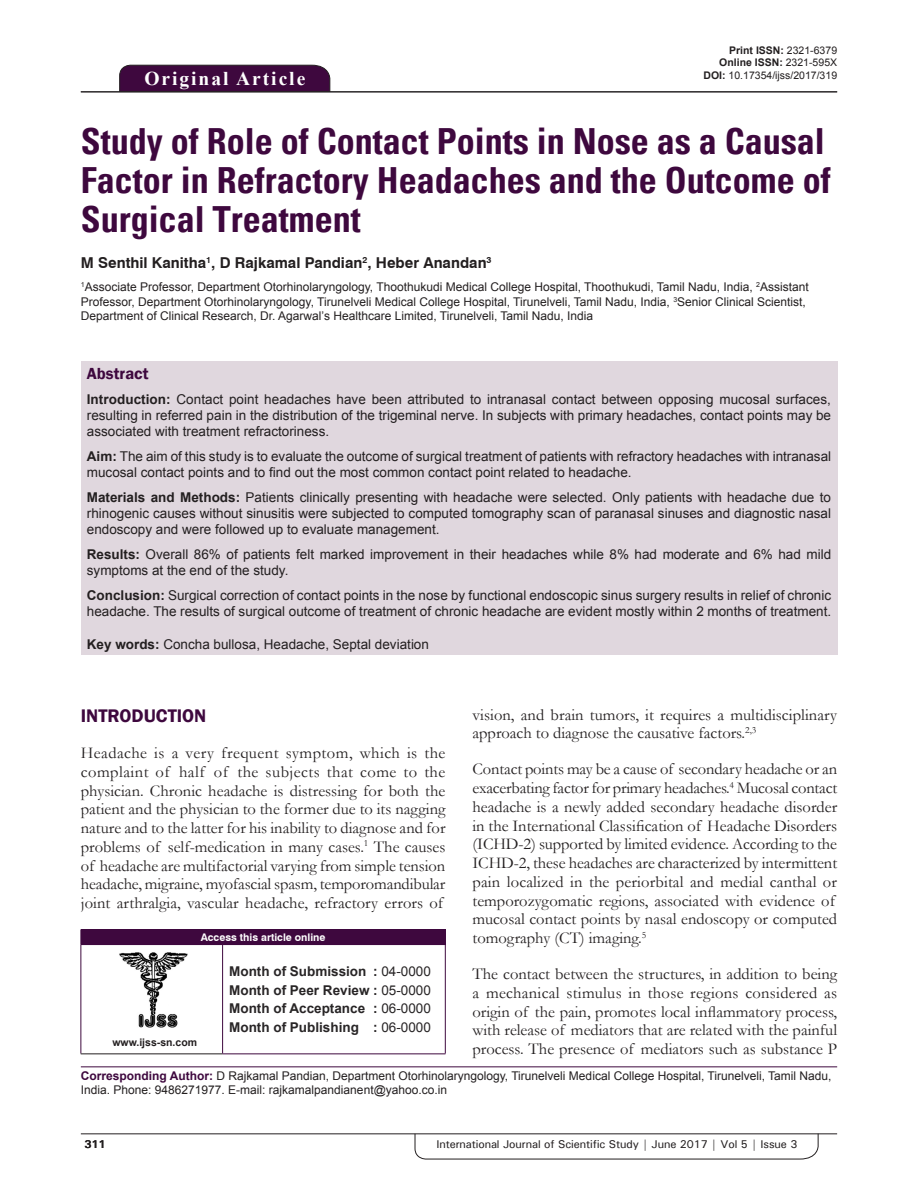
<style>
.page{position:relative;width:918px;height:1188px;background:#fff}
.page>*{position:absolute;margin:0;border:0;box-sizing:border-box;transform-origin:0 0}
.AT{font:700 condensed 36px/39px "Univers";color:#3e083e}
.AH{font:700 19.5px "Times New Roman";letter-spacing:.1em;color:#fff}
.t1{font:600 18.75px "Franklin Gothic";color:#3e083e}
.TX{font:16.5px/18.8px "Garamond";color:#231f20}
.ABSH{font:600 16.5px "Franklin Gothic";color:#3e083e}
.AU{font:700 15px "Swiss 721 BT";color:#231f20}
.ABS{font:13.5px/16.2px "Arial";color:#231f20}
.HIS{font:700 13.5px/18.8px "Arial";color:#282526;text-align:justify}
.KWD{font:13.5px "Arial";color:#231f20}
.AFF{font:12px/14.4px "Arial";color:#231f20}
.ADD{font:12px/14.4px "Arial";color:#231f20}
.RF{font:500 11.25px "Univers";letter-spacing:-.01em;color:#231f20}
.t2{font:700 11.25px "Univers";color:#231f20}
.DOI{font:700 10.5px "Arial";color:#231f20}
.DOI-2{font:10.5px "Arial";color:#231f20}
.AAO{font:700 10.5px "Swiss 721 BT";color:#fff}
.Web{font:700 10.5px "Arial";color:#231f20}
.s1{font-weight:400}
.s2{font-weight:700}
.s3{font-weight:700;color:#3e083e}
</style>
<div class="page">
<svg style="left:415px;top:1133px;width:404px;height:26px"></svg>
<hr style="left:81px;top:1134px;width:756px;height:1px;background:#231f20">
<div style="left:119px;top:65px;width:211px;height:26px;background:#3e083e"></div>
<hr style="left:81px;top:91px;width:756px;height:1px;background:#231f20">
<div style="left:81px;top:361px;width:756px;height:294px;background:#e0d7de"></div>
<img style="left:119px;top:952px;width:69px;height:76px">
<div style="left:81px;top:929px;width:364px;height:16px;background:#3e083e"></div>
<svg style="left:445px;top:929px;width:1px;height:15px"></svg>
<hr style="left:81px;top:945px;width:1px;height:108px;background:#3e083e">
<hr style="left:81px;top:1053px;width:142px;height:1px;background:#231f20">
<hr style="left:223px;top:944px;width:223px;height:1px;background:#3e083e">
<hr style="left:222px;top:945px;width:1px;height:108px;background:#3e083e">
<hr style="left:445px;top:945px;width:1px;height:108px;background:#3e083e">
<hr style="left:223px;top:1053px;width:223px;height:1px;background:#3e083e">
<hr style="left:81px;top:1066px;width:756px;height:1px;background:#3e083e">
<p class="AH" style="left:144px;top:64px;width:162px">Original Article</p>
<p class="DOI" style="left:729px;top:42px;width:109px">Print ISSN: <span class="s1">2321-6379</span></p>
<p class="DOI" style="left:719px;top:55px;width:119px">Online ISSN: <span class="s1">2321-595X</span></p>
<p class="DOI-2" style="left:704px;top:68px;width:135px"><span class="s2">DOI:</span> 10.17354/ijss/2017/319</p>
<p class="AT" style="left:81px;top:122px;width:751px">Study of Role of Contact Points in Nose as a Causal<br>Factor in Refractory Headaches and the Outcome of<br>Surgical Treatment</p>
<p class="AU" style="left:81px;top:252px;width:412px">M Senthil Kanitha<sup>1</sup>, D Rajkamal Pandian<sup>2</sup>, Heber Anandan<sup>3</sup></p>
<p class="AFF" style="left:81px;top:280px;width:729px"><sup>1</sup>Associate Professor, Department Otorhinolaryngology, Thoothukudi Medical College Hospital, Thoothukudi, Tamil Nadu, India, <sup>2</sup>Assistant<br>Professor, Department Otorhinolaryngology, Tirunelveli Medical College Hospital, Tirunelveli, Tamil Nadu, India, <sup>3</sup>Senior Clinical Scientist,<br>Department of Clinical Research, Dr. Agarwal’s Healthcare Limited, Tirunelveli, Tamil Nadu, India</p>
<p class="ABSH" style="left:87px;top:363px;width:63px">Abstract</p>
<p class="ABS" style="left:87px;top:391px;width:746px;text-align:justify"><span class="s2">Introduction:</span> Contact point headaches have been attributed to intranasal contact between opposing mucosal surfaces, resulting in referred pain in the distribution of the trigeminal nerve. In subjects with primary headaches, contact points may be associated with treatment refractoriness.</p>
<p class="ABS" style="left:87px;top:448px;width:746px"><span class="s2">Aim:</span> The aim of this study is to evaluate the outcome of surgical treatment of patients with refractory headaches with intranasal mucosal contact points and to find out the most common contact point related to headache.</p>
<p class="ABS" style="left:87px;top:489px;width:746px;text-align:justify"><span class="s2">Materials and Methods:</span> Patients clinically presenting with headache were selected. Only patients with headache due to rhinogenic causes without sinusitis were subjected to computed tomography scan of paranasal sinuses and diagnostic nasal endoscopy and were followed up to evaluate management.</p>
<p class="ABS" style="left:87px;top:546px;width:746px"><span class="s2">Results:</span> Overall 86% of patients felt marked improvement in their headaches while 8% had moderate and 6% had mild symptoms at the end of the study.</p>
<p class="ABS" style="left:87px;top:587px;width:746px"><span class="s2">Conclusion:</span> Surgical correction of contact points in the nose by functional endoscopic sinus surgery results in relief of chronic headache. The results of surgical outcome of treatment of chronic headache are evident mostly within 2 months of treatment.</p>
<p class="KWD" style="left:87px;top:635px;width:344px"><span class="s2">Key words:</span> Concha bullosa, Headache, Septal deviation</p>
<p class="TX" style="left:473px;top:705px;width:366px">vision, and brain tumors, it requires a multidisciplinary approach to diagnose the causative factors.<sup>2,3</sup></p>
<p class="TX" style="left:473px;top:760px;width:366px">Contact points may be a cause of secondary headache or an exacerbating factor for primary headaches.<sup>4</sup> Mucosal contact headache is a newly added secondary headache disorder in the International Classification of Headache Disorders (ICHD-2) supported by limited evidence. According to the ICHD-2, these headaches are characterized by intermittent pain localized in the periorbital and medial canthal or temporozygomatic regions, associated with evidence of mucosal contact points by nasal endoscopy or computed tomography (CT) imaging.<sup>5</sup></p>
<p class="TX" style="left:473px;top:964px;width:366px;text-align:justify">The contact between the structures, in addition to being a mechanical stimulus in those regions considered as origin of the pain, promotes local inflammatory process, with release of mediators that are related with the painful process. The presence of mediators such as substance P</p>
<h1 class="t1" style="left:81px;top:704px;width:127px">INTRODUCTION</h1>
<p class="TX" style="left:81px;top:743px;width:366px;text-align:justify">Headache is a very frequent symptom, which is the complaint of half of the subjects that come to the physician. Chronic headache is distressing for both the patient and the physician to the former due to its nagging nature and to the latter for his inability to diagnose and for problems of self-medication in many cases.<sup>1</sup> The causes of headache are multifactorial varying from simple tension headache, migraine, myofascial spasm, temporomandibular joint arthralgia, vascular headache, refractory errors of</p>
<p class="AAO" style="left:201px;top:930px;width:126px">Access this article online</p>
<p class="HIS" style="left:229px;top:962px;width:203px">Month of Submission : <span class="s1">04-0000<br></span>Month of Peer Review : <span class="s1">05-0000<br></span>Month of Acceptance : <span class="s1">06-0000<br></span>Month of Publishing : <span class="s1">06-0000</span></p>
<p class="ADD" style="left:81px;top:1068px;width:752px"><span class="s3">Corresponding Author:</span> D Rajkamal Pandian, Department Otorhinolaryngology, Tirunelveli Medical College Hospital, Tirunelveli, Tamil Nadu,<br>India. Phone: 9486271977. E-mail: rajkamalpandianent@yahoo.co.in</p>
<p class="Web" style="left:112px;top:1035px;width:86px">www.ijss-sn.com</p>
<p class="t2" style="left:84px;top:1137px;width:23px">311</p>
<p class="RF" style="left:436px;top:1137px;width:362px">International Journal of Scientific Study | June 2017 | Vol 5 | Issue 3</p>
</div>
